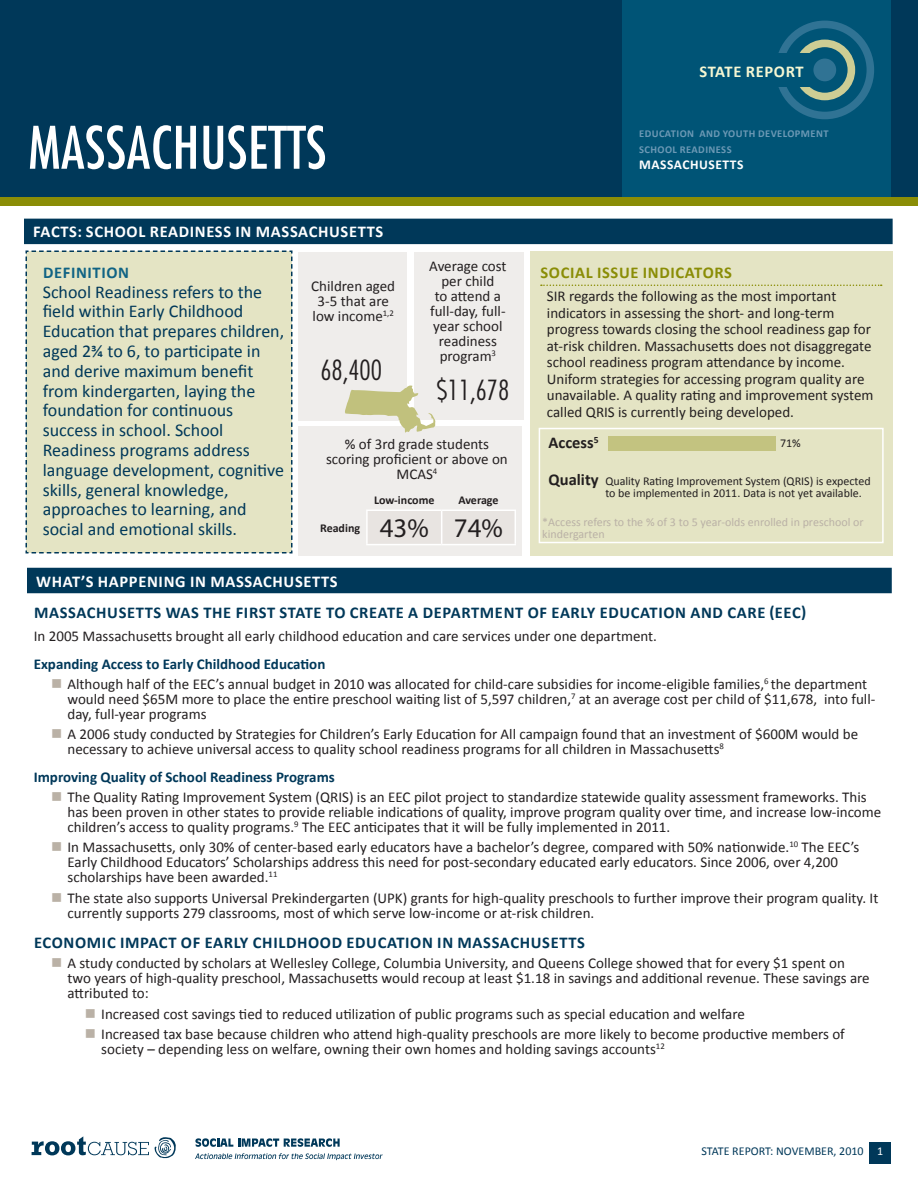
<style>
.page{position:relative;width:918px;height:1188px;background:#fff}
.page>*{position:absolute;margin:0;border:0;box-sizing:border-box;transform-origin:0 0}
.heading_1{font:condensed 57px "Futura Std";letter-spacing:.01em;color:#fff}
.key_facts_labels{font:300 condensed 27px "Futura Std";color:#231f20}
.num_med{font:27px "Myriad Pro";color:#231f20}
.definition{font:18px/19.8px "Calibri";color:#003859}
.heading_3B{font:700 16.5px "Calibri";letter-spacing:.04em;color:#003859}
.heading_2A{font:700 16.5px "Calibri";letter-spacing:.04em;color:#fff}
.heading_2{font:700 16.5px "Calibri";letter-spacing:.04em;color:#fff}
.heading_2B{font:700 16.5px "Calibri";letter-spacing:.04em;color:#8a8d06}
.key_facts_labels-2{font:700 16.5px "Calibri";color:#231f20}
.report_title{font:700 16.5px "Calibri";letter-spacing:.04em;color:#f6f7d3}
.heading_4A{font:700 16.5px "Calibri";letter-spacing:.04em;color:#106384}
.body_1_bullets_-_lar{font:15px/15px "Calibri";color:#231f20}
.source_footnote{font:15px/16.5px "Calibri";color:#231f20}
.key_facts_labels-3{font:15px/15px "Calibri";color:#231f20;text-align:center}
.body_1_bullets_-_lar-2{font:700 15px "Calibri";color:#003859}
.side_header_2{font:700 13.5px "Calibri";letter-spacing:.04em;color:#fff}
.key_facts_labels-4{font:12px/12px "Calibri";color:#231f20}
.key_facts_labels-5{font:12px/12px "Calibri";color:#bab1a6}
.folio{font:12px "Calibri";color:#003859}
.key_facts_labels-6{font:700 12px "Calibri";color:#231f20}
.side_header_1{font:700 10.5px "Calibri";letter-spacing:.04em;color:#6c99b5}
.s1{color:#fff}
</style>
<div class="page">
<div style="left:0;top:192px;width:918px;height:14px;background:#8a8d06"></div>
<div style="left:869px;top:1142px;width:22px;height:22px;background:#003859"></div>
<div style="left:0;top:0;width:918px;height:196px;background:#003859"></div>
<div style="left:622px;top:0;width:269px;height:196px;background:#005476"></div>
<div style="left:775px;top:21px;width:99px;height:98px;border:8px solid #307394;border-radius:50%"></div>
<div style="left:794px;top:40px;width:61px;height:60px;border:8px solid #cdcd94;border-radius:50%"></div>
<div style="left:679px;top:54px;width:132px;height:33px;background:#005476"></div>
<div style="left:813px;top:59px;width:23px;height:22px;background:#307394;border-radius:50%"></div>
<svg style="left:195px;top:1138px;width:145px;height:9px"></svg>
<svg style="left:195px;top:1153px;width:188px;height:7px"></svg>
<svg style="left:32px;top:1136px;width:144px;height:22px"></svg>
<div style="left:24px;top:219px;width:869px;height:25px;background:#003859"></div>
<div style="left:298px;top:252px;width:109px;height:169px;background:#efedeb"></div>
<div style="left:530px;top:251px;width:363px;height:304px;background:#e4e4c4"></div>
<div style="left:414px;top:252px;width:110px;height:167px;background:#efedeb"></div>
<div style="left:298px;top:426px;width:224px;height:129px;background:#efedeb"></div>
<hr style="left:366px;top:511px;width:2px;height:33px;background:#fff">
<hr style="left:441px;top:511px;width:1px;height:33px;background:#fff">
<hr style="left:515px;top:511px;width:1px;height:33px;background:#fff">
<hr style="left:366px;top:544px;width:76px;height:1px;background:#fff">
<hr style="left:442px;top:544px;width:74px;height:1px;background:#fff">
<hr style="left:366px;top:510px;width:76px;height:1px;background:#fff">
<hr style="left:442px;top:510px;width:74px;height:1px;background:#fff">
<div style="left:608px;top:436px;width:168px;height:15px;background:#c3c380"></div>
<svg style="left:541px;top:285px;width:341px;height:1px"></svg>
<div style="left:539px;top:428px;width:345px;height:115px;border:2px solid #fff"></div>
<div style="left:25px;top:250px;width:268px;height:304px;background:#e4e4c4"></div>
<div style="left:27px;top:568px;width:865px;height:25px;background:#003859"></div>
<svg style="left:345px;top:385px;width:91px;height:48px"></svg>
<p class="heading_1" style="left:28px;top:114px;width:299px">MASSACHUSETTS</p>
<p class="heading_2A" style="left:33px;top:222px;width:351px">FACTS: SCHOOL READINESS IN MASSACHUSETTS</p>
<p class="report_title" style="left:699px;top:61px;width:106px">STATE REPORT</p>
<p class="side_header_1" style="left:639px;top:127px;width:191px">EDUCATION AND YOUTH DEVELOPMENT</p>
<p class="side_header_1" style="left:639px;top:143px;width:94px">SCHOOL READINESS</p>
<p class="side_header_2" style="left:639px;top:156px;width:106px">MASSACHUSETTS</p>
<p class="key_facts_labels-3" style="left:429px;top:258px;width:79px">Average cost per child<br>to attend a full-day, full&shy;year school readiness program<sup>3</sup></p>
<p class="key_facts_labels" style="left:436px;top:374px;width:75px">$11,678</p>
<p class="key_facts_labels-3" style="left:326px;top:436px;width:183px">% of 3rd grade students scoring proficient or above on<br>MCAS<sup>4</sup></p>
<p class="key_facts_labels-6" style="left:374px;top:492px;width:62px">Low-income</p>
<p class="key_facts_labels-6" style="left:458px;top:492px;width:42px">Average</p>
<p class="key_facts_labels-6" style="left:320px;top:521px;width:42px">Reading</p>
<p class="num_med" style="left:380px;top:512px;width:51px">43%</p>
<p class="num_med" style="left:454px;top:512px;width:51px">74%</p>
<p class="heading_2B" style="left:540px;top:262px;width:193px">SOCIAL ISSUE INDICATORS</p>
<p class="source_footnote" style="left:547px;top:287px;width:328px">SIR regards the following as the most important indicators in assessing the short- and long-term progress towards closing the school readiness gap for at-risk children. Massachusetts does not disaggregate school readiness program attendance by income.<br>Uniform strategies for accessing program quality are unavailable. A quality rating and improvement system called QRIS is currently being developed.</p>
<p class="heading_4A" style="left:43px;top:262px;width:88px">DEFINITION</p>
<p class="definition" style="left:43px;top:281px;width:243px">School Readiness refers to the field within Early Childhood<br>Education that prepares children, aged 2¾ to 6, to participate in and derive maximum benefit from kindergarten, laying the foundation for continuous success in school. School<br>Readiness programs address language development, cognitive skills, general knowledge, approaches to learning, and social and emotional skills.</p>
<p class="heading_2" style="left:36px;top:571px;width:303px">WHAT’S HAPPENING IN MASSACHUSETTS</p>
<p class="heading_3B" style="left:34px;top:602px;width:774px">MASSACHUSETTS WAS THE FIRST STATE TO CREATE A DEPARTMENT OF EARLY EDUCATION AND CARE (EEC)</p>
<p class="body_1_bullets_-_lar" style="left:34px;top:628px;width:625px">In 2005 Massachusetts brought all early childhood education and care services under one department.</p>
<p class="body_1_bullets_-_lar-2" style="left:34px;top:654px;width:293px">Expanding Access to Early Childhood Education</p>
<p class="body_1_bullets_-_lar" style="left:68px;top:676px;width:809px">Although half of the EEC’s annual budget in 2010 was allocated for child-care subsidies for income-eligible families,<sup>6</sup> the department would need $65M more to place the entire preschool waiting list of 5,597 children,<sup>7</sup> at an average cost per child of $11,678, into full&shy;day, full-year programs</p>
<p class="body_1_bullets_-_lar" style="left:68px;top:726px;width:792px">A 2006 study conducted by Strategies for Children’s Early Education for All campaign found that an investment of $600M would be necessary to achieve universal access to quality school readiness programs for all children in Massachusetts<sup>8</sup></p>
<p class="body_1_bullets_-_lar-2" style="left:34px;top:767px;width:303px">Improving Quality of School Readiness Programs</p>
<p class="body_1_bullets_-_lar" style="left:68px;top:789px;width:815px">The Quality Rating Improvement System (QRIS) is an EEC pilot project to standardize statewide quality assessment frameworks. This has been proven in other states to provide reliable indications of quality, improve program quality over time, and increase low-income children’s access to quality programs.<sup>9</sup> The EEC anticipates that it will be fully implemented in 2011.</p>
<p class="body_1_bullets_-_lar" style="left:68px;top:839px;width:793px">In Massachusetts, only 30% of center-based early educators have a bachelor’s degree, compared with 50% nationwide.<sup>10</sup> The EEC’s<br>Early Childhood Educators’ Scholarships address this need for post-secondary educated early educators. Since 2006, over 4,200 scholarships have been awarded.<sup>11</sup></p>
<p class="body_1_bullets_-_lar" style="left:68px;top:890px;width:812px">The state also supports Universal Prekindergarten (UPK) grants for high-quality preschools to further improve their program quality. It currently supports 279 classrooms, most of which serve low-income or at-risk children.</p>
<p class="heading_3B" style="left:34px;top:932px;width:552px">ECONOMIC IMPACT OF EARLY CHILDHOOD EDUCATION IN MASSACHUSETTS</p>
<p class="body_1_bullets_-_lar" style="left:68px;top:955px;width:804px">A study conducted by scholars at Wellesley College, Columbia University, and Queens College showed that for every $1 spent on two years of high-quality preschool, Massachusetts would recoup at least $1.18 in savings and additional revenue. These savings are attributed to:</p>
<p class="body_1_bullets_-_lar" style="left:101px;top:1005px;width:645px">Increased cost savings tied to reduced utilization of public programs such as special education and welfare</p>
<p class="body_1_bullets_-_lar" style="left:101px;top:1026px;width:745px">Increased tax base because children who attend high-quality preschools are more likely to become productive members of society – depending less on welfare, owning their own homes and holding savings accounts<sup>12</sup></p>
<p class="key_facts_labels-3" style="left:311px;top:278px;width:85px">Children aged<br>3-5 that are low income<sup>1,2</sup></p>
<p class="key_facts_labels" style="left:320px;top:354px;width:63px">68,400</p>
<p class="key_facts_labels-2" style="left:548px;top:432px;width:52px">Access<sup>5</sup></p>
<p class="key_facts_labels-2" style="left:549px;top:470px;width:51px">Quality</p>
<p class="key_facts_labels-4" style="left:605px;top:474px;width:267px">Quality Rating Improvement System (QRIS) is expected to be implemented in 2011. Data is not yet available.</p>
<p class="key_facts_labels-4" style="left:780px;top:437px;width:22px">71%</p>
<p class="key_facts_labels-5" style="left:542px;top:515px;width:323px">*Access refers to the % of 3 to 5 year-olds enrolled in preschool or kindergarten</p>
<p class="folio" style="left:702px;top:1144px;width:183px">STATE REPORT: NOVEMBER, 2010 <span class="s1">1</span></p>
</div>
